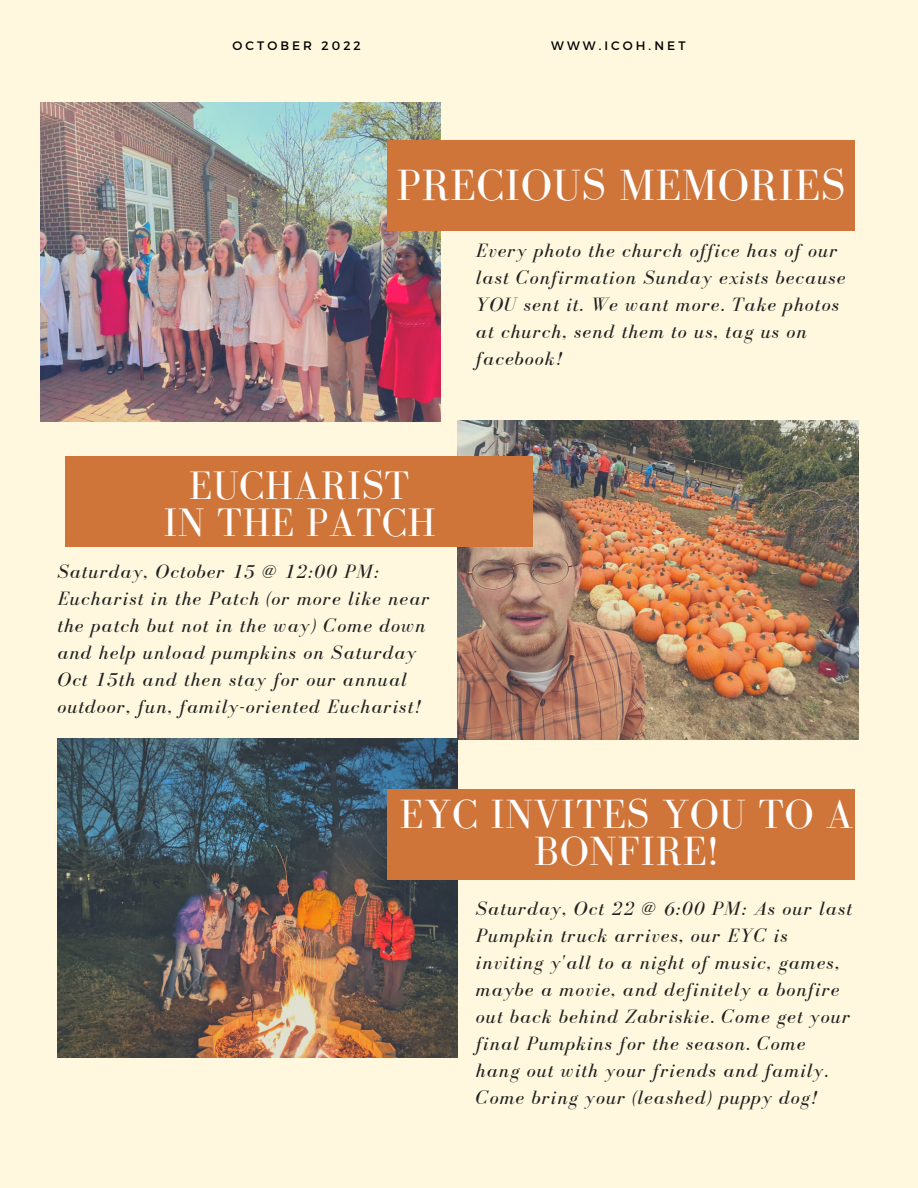
<style>
.page{position:relative;width:918px;height:1188px;background:#fff8de}
.page>*{position:absolute;margin:0;border:0;box-sizing:border-box;transform-origin:0 0}
.t1{font:45px "Bodoni FLF";letter-spacing:.01em;color:#fff}
.t2{font:42px/37.2px "Bodoni FLF";letter-spacing:.01em;color:#fff;text-align:center}
.t3{font:40.95px/37.2px "Bodoni FLF";letter-spacing:.01em;color:#fff;text-align:center}
.t4{font:italic 19.8px/27px "Bodoni FLF";letter-spacing:.06em;color:#222}
.t5{font:12.3px "Montserrat";letter-spacing:.25em;color:#000}
</style>
<div class="page">
<img style="left:40px;top:103px;width:401px;height:318px">
<img style="left:458px;top:421px;width:400px;height:318px">
<img style="left:57px;top:739px;width:401px;height:318px">
<div style="left:387px;top:140px;width:468px;height:90px;background:#cf753a"></div>
<div style="left:65px;top:456px;width:468px;height:90px;background:#cf753a"></div>
<div style="left:387px;top:789px;width:468px;height:90px;background:#cf753a"></div>
<p class="t5" style="left:233px;top:37px;width:130px">OCTOBER 2022</p>
<p class="t5" style="left:551px;top:37px;width:136px">WWW.ICOH.NET</p>
<h1 class="t1" style="left:397px;top:161px;width:450px">PRECIOUS MEMORIES</h1>
<p class="t4" style="left:476px;top:237px;width:371px">Every photo the church office has of our last Confirmation Sunday exists because<br>YOU sent it. We want more. Take photos at church, send them to us, tag us on facebook!</p>
<h3 class="t3" style="left:163px;top:467px;width:274px">EUCHARIST<br>IN THE PATCH</h3>
<p class="t4" style="left:57px;top:558px;width:374px">Saturday, October 15 @ 12:00 PM:<br>Eucharist in the Patch (or more like near the patch but not in the way) Come down and help unload pumpkins on Saturday Oct 15th and then stay for our annual outdoor, fun, family-oriented Eucharist!</p>
<h2 class="t2" style="left:399px;top:795px;width:456px">EYC INVITES YOU TO A<br>BONFIRE!</h2>
<p class="t4" style="left:476px;top:895px;width:378px">Saturday, Oct 22 @ 6:00 PM: As our last Pumpkin truck arrives, our EYC is inviting y'all to a night of music, games, maybe a movie, and definitely a bonfire out back behind Zabriskie. Come get your final Pumpkins for the season. Come hang out with your friends and family.<br>Come bring your (leashed) puppy dog!</p>
</div>
